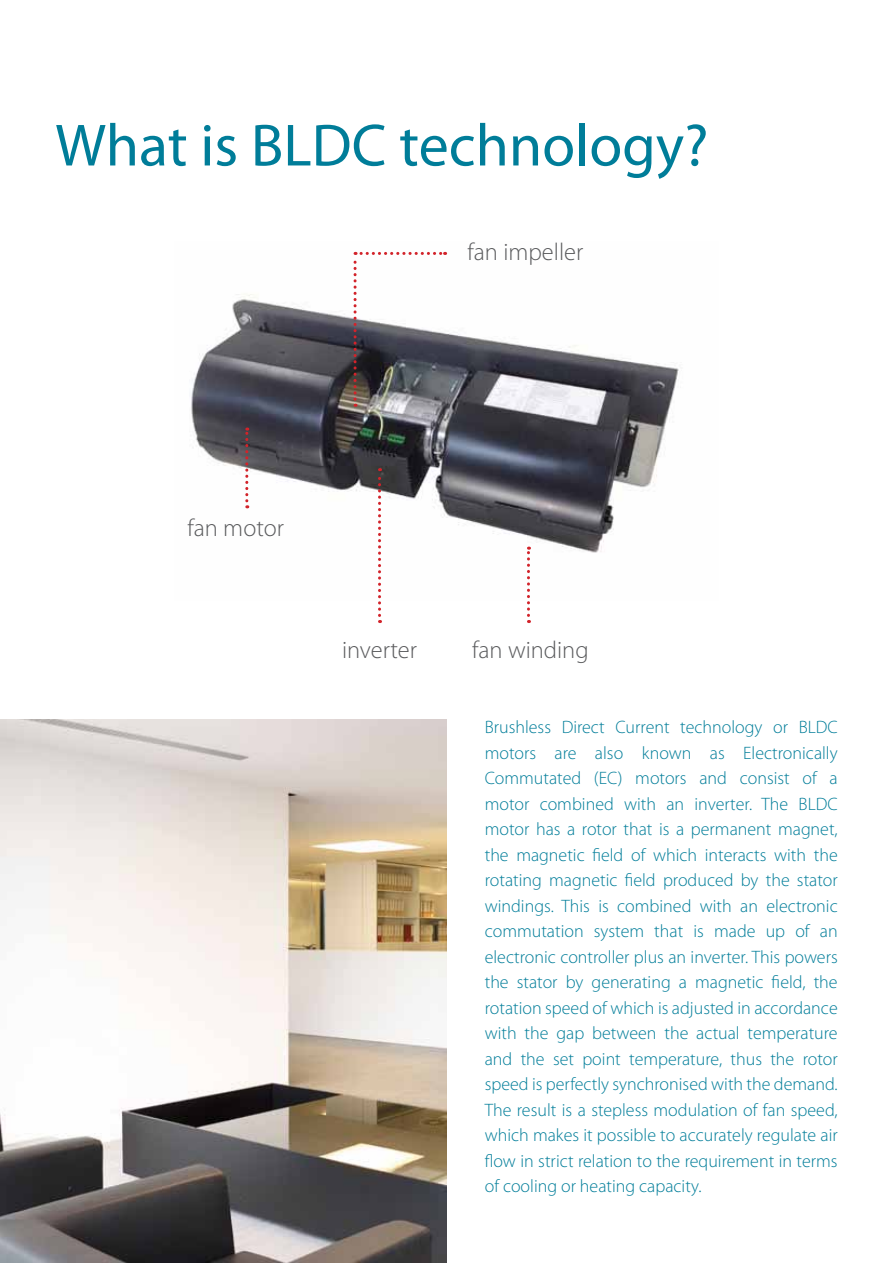
<style>
.page{position:relative;width:893px;height:1263px;background:#fff}
.page>*{position:absolute;margin:0;border:0;box-sizing:border-box;transform-origin:0 0}
.t1{font:60px "Myriad Pro";color:#007d99}
.t2{font:300 24.45px "Myriad Pro";color:#5a5b5d}
.t3{font:300 18px/25.5px "Myriad Pro";color:#007d99;text-align:justify}
</style>
<div class="page">
<img style="left:191px;top:251px;width:488px;height:302px">
<svg style="left:354px;top:252px;width:92px;height:155px"></svg>
<svg style="left:378px;top:468px;width:3px;height:155px"></svg>
<svg style="left:527px;top:547px;width:3px;height:76px"></svg>
<svg style="left:245px;top:428px;width:3px;height:80px"></svg>
<img style="left:0;top:720px;width:446px;height:543px">
<h1 class="t1" style="left:55px;top:108px;width:655px">What is BLDC technology?</h1>
<h2 class="t2" style="left:467px;top:237px;width:117px">fan impeller</h2>
<h2 class="t2" style="left:187px;top:513px;width:98px">fan motor</h2>
<h2 class="t2" style="left:342px;top:635px;width:77px">inverter</h2>
<h2 class="t2" style="left:472px;top:635px;width:118px">fan winding</h2>
<p class="t3" style="left:485px;top:714px;width:354px">Brushless Direct Current technology or BLDC motors are also known as Electronically Commutated (EC) motors and consist of a motor combined with an inverter. The BLDC motor has a rotor that is a permanent magnet, the magnetic field of which interacts with the rotating magnetic field produced by the stator windings. This is combined with an electronic commutation system that is made up of an electronic controller plus an inverter. This powers the stator by generating a magnetic field, the rotation speed of which is adjusted in accordance with the gap between the actual temperature and the set point temperature, thus the rotor speed is perfectly synchronised with the demand.<br>The result is a stepless modulation of fan speed, which makes it possible to accurately regulate air flow in strict relation to the requirement in terms of cooling or heating capacity.</p>
</div>
